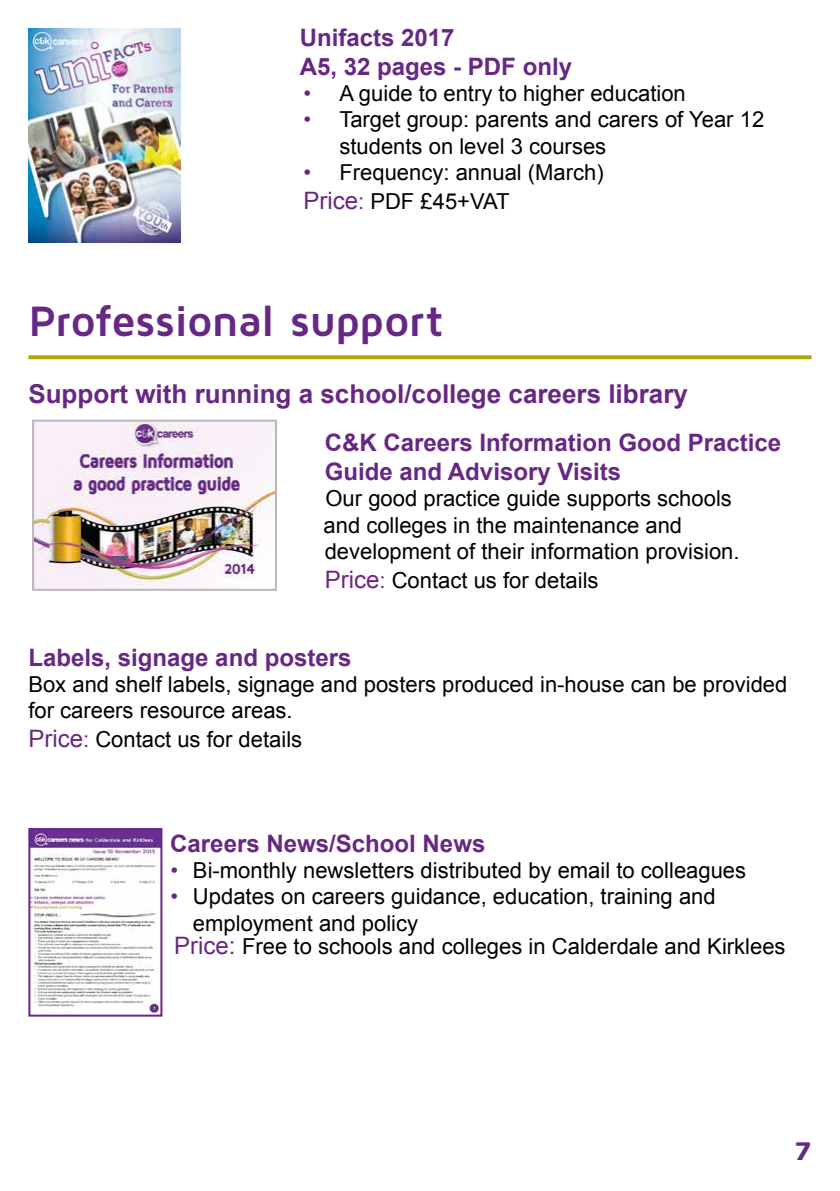
<style>
.page{position:relative;width:840px;height:1191px;background:#fff}
.page>*{position:absolute;margin:0;border:0;box-sizing:border-box;transform-origin:0 0}
.t1{font:700 44px "Maven Pro";letter-spacing:-.015em;color:#672784}
.t2{font:700 26px "Arial";color:#672784}
.t3{font:700 24px/28.8px "Arial";color:#672784}
.t4{font:700 24px "Verdana";color:#672784}
.t5{font:22px/26.4px "Arial";color:#000}
.s1{color:#672784}
.s2{font-size:24px;color:#672784}
.s3{font-size:24px;color:#732282}
</style>
<div class="page">
<svg style="left:28px;top:355px;width:783px;height:4px;background:#b1af0f"></svg>
<img style="left:31px;top:831px;width:128px;height:182px">
<div style="left:28px;top:828px;width:134px;height:188px;border:2px solid #672784"></div>
<img style="left:35px;top:423px;width:239px;height:165px">
<div style="left:32px;top:420px;width:245px;height:171px;border:2px solid #b9b8b8"></div>
<img style="left:28px;top:28px;width:152px;height:214px">
<p class="t3" style="left:299px;top:24px;width:274px">Unifacts 2017<br>A5, 32 pages - PDF only</p>
<p class="t5" style="left:303px;top:80px;width:384px"><span class="s1">•</span> A guide to entry to higher education</p>
<p class="t5" style="left:339px;top:107px;width:426px;text-indent:-36px"><span class="s1">•</span> Target group: parents and carers of Year 12 students on level 3 courses</p>
<p class="t5" style="left:303px;top:158px;width:302px;line-height:28.8px"><span class="s1">•</span> Frequency: annual (March)<br><span class="s2">Price</span><span class="s1">:</span> PDF £45+VAT</p>
<h1 class="t1" style="left:28px;top:293px;width:416px">Professional support</h1>
<p class="t2" style="left:28px;top:376px;width:660px">Support with running a school/college careers library</p>
<p class="t3" style="left:324px;top:429px;width:458px">C&amp;K Careers Information Good Practice<br>Guide and Advisory Visits</p>
<p class="t5" style="left:323px;top:485px;width:417px">Our good practice guide supports schools and colleges in the maintenance and development of their information provision.</p>
<p class="t5" style="left:324px;top:567px;width:275px"><span class="s3">Price</span><span class="s1">:</span> Contact us for details</p>
<p class="t3" style="left:28px;top:644px;width:324px">Labels, signage and posters</p>
<p class="t5" style="left:28px;top:671px;width:760px">Box and shelf labels, signage and posters produced in-house can be provided for careers resource areas.</p>
<p class="t5" style="left:28px;top:726px;width:275px"><span class="s2">Price</span><span class="s1">:</span> Contact us for details</p>
<p class="t3" style="left:170px;top:829px;width:316px">Careers News/School News</p>
<p class="t5" style="left:170px;top:857px;width:577px"><span class="s1">•</span> Bi-monthly newsletters distributed by email to colleagues</p>
<p class="t5" style="left:193px;top:883px;width:524px;text-indent:-22px"><span class="s1">•</span> Updates on careers guidance, education, training and employment and policy</p>
<p class="t5" style="left:174px;top:933px;width:612px"><span class="s2">Price:</span> Free to schools and colleges in Calderdale and Kirklees</p>
<p class="t4" style="left:794px;top:1134px;width:19px">7</p>
</div>
